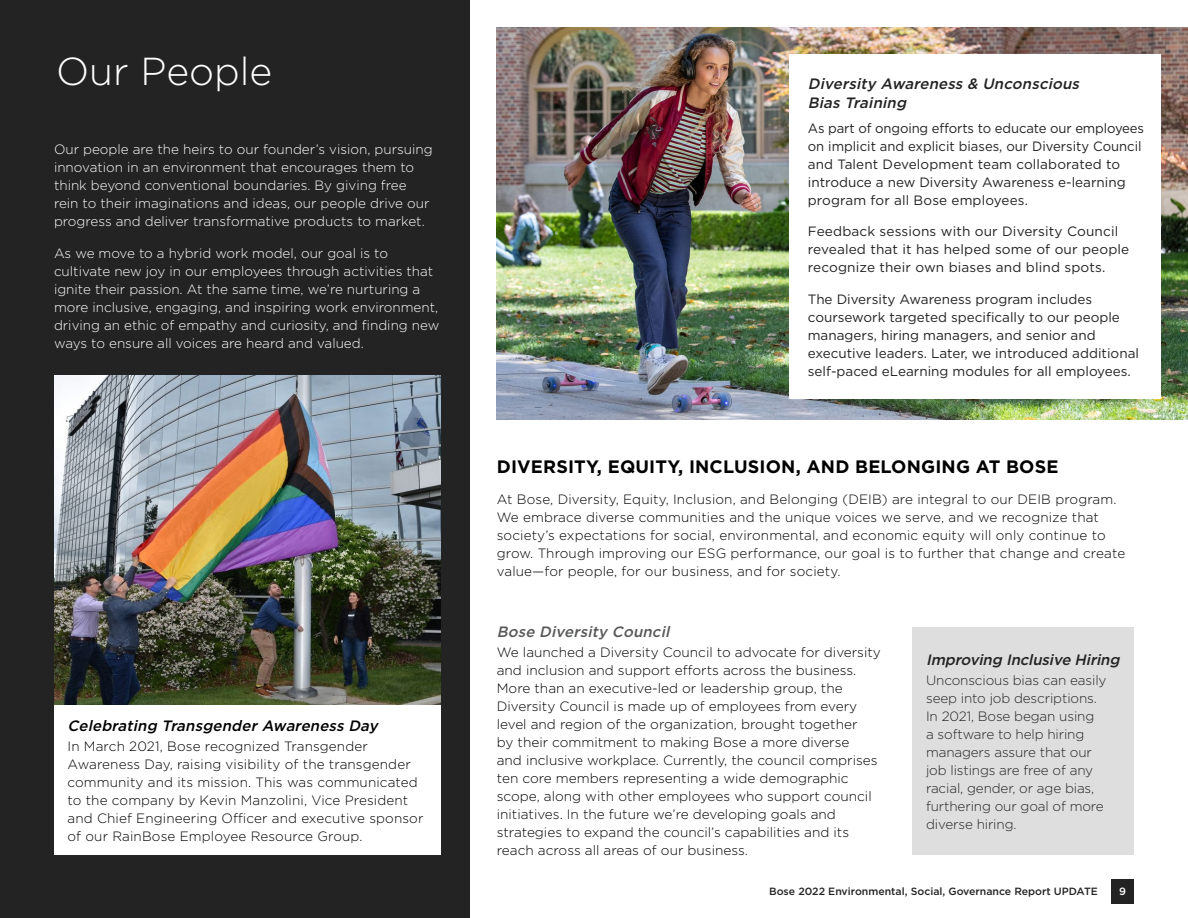
<style>
.page{position:relative;width:1188px;height:918px;background:#fff}
.page>*{position:absolute;margin:0;border:0;box-sizing:border-box;transform-origin:0 0}
.t1{font:300 39px "Gotham";color:#fff}
.t2{font:700 18px "Gotham";letter-spacing:.01em;color:#000}
.t3{font:italic 500 15px/19.5px "Gotham";color:#232323}
.t4{font:italic 500 15px "Gotham";color:#000}
.t5{font:italic 500 15px "Gotham";color:#58595b}
.t6{font:300 13.5px/18px "Gotham";color:#000}
.t7{font:300 13.5px/18px "Gotham";color:#fff}
.t8{font:13.5px/18px "Gotham";color:#232323}
.t9{font:300 13.5px/18px "Gotham";letter-spacing:-.01em;color:#232323}
.t10{font:500 10.5px "Gotham";color:#232323}
.t11{font:500 10.5px "Gotham";color:#fff}
</style>
<div class="page">
<div style="left:1111px;top:879px;width:23px;height:24px;background:#232323"></div>
<img style="left:497px;top:27px;width:691px;height:392px">
<div style="left:0;top:0;width:470px;height:918px;background:#232323"></div>
<div style="left:913px;top:627px;width:221px;height:228px;background:#dedede"></div>
<img style="left:54px;top:376px;width:387px;height:330px">
<div style="left:54px;top:706px;width:387px;height:149px;background:#fff"></div>
<div style="left:789px;top:54px;width:372px;height:344px;background:#fff"></div>
<h1 class="t1" style="left:56px;top:47px;width:218px">Our People</h1>
<p class="t7" style="left:54px;top:140px;width:380px">Our people are the heirs to our founder’s vision, pursuing innovation in an environment that encourages them to think beyond conventional boundaries. By giving free rein to their imaginations and ideas, our people drive our progress and deliver transformative products to market.</p>
<p class="t7" style="left:54px;top:244px;width:387px">As we move to a hybrid work model, our goal is to cultivate new joy in our employees through activities that ignite their passion. At the same time, we’re nurturing a more inclusive, engaging, and inspiring work environment, driving an ethic of empathy and curiosity, and finding new ways to ensure all voices are heard and valued.</p>
<p class="t4" style="left:68px;top:716px;width:316px">Celebrating TransgenderAwareness Day</p>
<p class="t6" style="left:68px;top:737px;width:357px">In March 2021, Bose recognized Transgender Awareness Day, raising visibility of the transgender community and its mission. This was communicated to the company by Kevin Manzolini, Vice President and Chief Engineering Officer and executive sponsor of our RainBose Employee Resource Group.</p>
<p class="t3" style="left:808px;top:73px;width:277px">Diversity Awareness &amp; Unconscious<br>Bias Training</p>
<p class="t8" style="left:808px;top:119px;width:338px">As part of ongoing efforts to educate our employees on implicit and explicit biases, our Diversity Council and Talent Development team collaborated to introduce a new Diversity Awareness e-learning program for all Bose employees.</p>
<p class="t8" style="left:808px;top:222px;width:323px">Feedback sessions with our Diversity Council revealed that it has helped some of our people recognize their own biases and blind spots.</p>
<p class="t8" style="left:808px;top:290px;width:333px">The Diversity Awareness program includes coursework targeted specifically to our people managers, hiring managers, and senior and executive leaders. Later, we introduced additional self-paced eLearning modules for all employees.</p>
<h2 class="t2" style="left:497px;top:455px;width:563px">DIVERSITY, EQUITY, INCLUSION, AND BELONGING AT BOSE</h2>
<p class="t6" style="left:497px;top:490px;width:630px">At Bose, Diversity, Equity, Inclusion, and Belonging (DEIB) are integral to our DEIB program.<br>We embrace diverse communities and the unique voices we serve, and we recognize that society’s expectations for social, environmental, and economic equity will only continue to grow. Through improving our ESG performance, our goal is to further that change and create value—for people, for our business, and for society.</p>
<p class="t5" style="left:497px;top:622px;width:178px">Bose Diversity Council</p>
<p class="t6" style="left:497px;top:643px;width:386px">We launched a Diversity Council to advocate for diversity and inclusion and support efforts across the business.<br>More than an executive-led or leadership group, the Diversity Council is made up of employees from every level and region of the organization, brought together<br>by their commitment to making Bose a more diverse<br>and inclusive workplace. Currently, the council comprises ten core members representing a wide demographic scope, along with other employees who support council initiatives. In the future we’re developing goals and strategies to expand the council’s capabilities and its reach across all areas of our business.</p>
<p class="t3" style="left:926px;top:650px;width:199px">Improving Inclusive Hiring</p>
<p class="t9" style="left:926px;top:671px;width:182px">Unconscious bias can easily seep into job descriptions.<br>In 2021, Bose began using<br>a software to help hiring managers assure that our job listings are free of any racial, gender, or age bias, furthering our goal of more diverse hiring.</p>
<p class="t10" style="left:769px;top:885px;width:330px">Bose 2022 Environmental, Social, Governance Report UPDATE</p>
<p class="t11" style="left:1119px;top:885px;width:8px">9</p>
</div>
